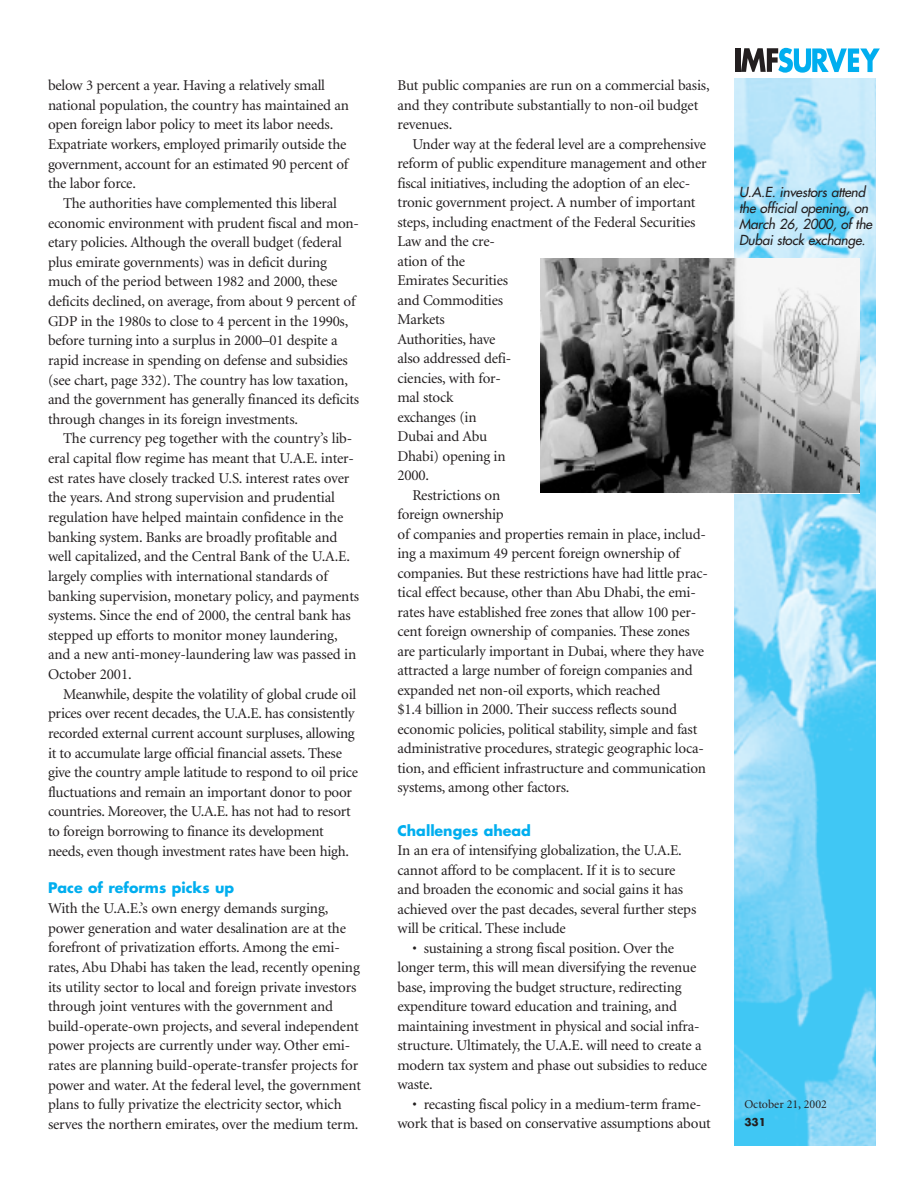
<style>
.page{position:relative;width:918px;height:1188px;background:#fff}
.page>*{position:absolute;margin:0;border:0;box-sizing:border-box;transform-origin:0 0}
.t1{font:15px/19.6px "Minion";letter-spacing:-.015em;color:#231f20}
.t2{font:700 14.25px "Futura";color:#00aeef}
.t3{font:italic 13.5px/15.8px "Futura";letter-spacing:-.01em;color:#231f20}
.t4{font:12px "Minion";color:#231f20}
.t5{font:700 10.5px "Futura";color:#231f20}
</style>
<div class="page">
<div style="left:735px;top:48px;width:5px;height:24px;background:#231f20"></div>
<svg style="left:741px;top:48px;width:139px;height:25px"></svg>
<img style="left:734px;top:79px;width:142px;height:1067px">
<img style="left:540px;top:259px;width:319px;height:234px">
<p class="t1" style="left:48px;top:77px;width:303px">below 3 percent a year. Having a relatively small national population, the country has maintained an open foreign labor policy to meet its labor needs.<br>Expatriate workers, employed primarily outside the government, account for an estimated 90 percent of the labor force.</p>
<p class="t1" style="left:48px;top:195px;width:313px;text-indent:15px">The authorities have complemented this liberal economic environment with prudent fiscal and mon&shy;etary policies. Although the overall budget (federal plus emirate governments) was in deficit during much of the period between 1982 and 2000, these deficits declined, on average, from about 9 percent of GDP in the 1980s to close to 4 percent in the 1990s, before turning into a surplus in 2000–01 despite a rapid increase in spending on defense and subsidies (see chart, page 332). The country has low taxation, and the government has generally financed its deficits through changes in its foreign investments.</p>
<p class="t1" style="left:48px;top:430px;width:313px;text-indent:15px">The currency peg together with the country’s lib&shy;eral capital flow regime has meant that U.A.E. inter&shy;est rates have closely tracked U.S. interest rates over the years. And strong supervision and prudential regulation have helped maintain confidence in the banking system. Banks are broadly profitable and well capitalized, and the Central Bank of the U.A.E. largely complies with international standards of banking supervision, monetary policy, and payments systems. Since the end of 2000, the central bank has stepped up efforts to monitor money laundering, and a new anti-money-laundering law was passed in October 2001.</p>
<p class="t1" style="left:48px;top:685px;width:312px;text-indent:15px">Meanwhile, despite the volatility of global crude oil prices over recent decades, the U.A.E. has consistently recorded external current account surpluses, allowing it to accumulate large official financial assets. These give the country ample latitude to respond to oil price fluctuations and remain an important donor to poor countries. Moreover, the U.A.E. has not had to resort to foreign borrowing to finance its development needs, even though investment rates have been high.</p>
<p class="t2" style="left:48px;top:882px;width:188px">Pace of reforms picks up</p>
<p class="t1" style="left:48px;top:900px;width:315px">With the U.A.E.’s own energy demands surging, power generation and water desalination are at the forefront of privatization efforts. Among the emi&shy;rates, Abu Dhabi has taken the lead, recently opening its utility sector to local and foreign private investors through joint ventures with the government and build-operate-own projects, and several independent power projects are currently under way. Other emi&shy;rates are planning build-operate-transfer projects for power and water. At the federal level, the government plans to fully privatize the electricity sector, which serves the northern emirates, over the medium term.</p>
<p class="t1" style="left:398px;top:77px;width:314px">But public companies are run on a commercial basis, and they contribute substantially to non-oil budget revenues.</p>
<p class="t1" style="left:412px;top:135px;width:295px">Under way at the federal level are a comprehensive</p>
<p class="t1" style="left:398px;top:155px;width:311px">reform of public expenditure management and other</p>
<p class="t1" style="left:398px;top:174px;width:294px">fiscal initiatives, including the adoption of an elec-</p>
<p class="t1" style="left:398px;top:194px;width:300px">tronic government project. A number of important</p>
<p class="t1" style="left:398px;top:213px;width:300px">steps, including enactment of the Federal Securities</p>
<p class="t1" style="left:398px;top:233px;width:99px">Law and the cre-</p>
<p class="t1" style="left:398px;top:252px;width:69px">ation of the</p>
<p class="t1" style="left:398px;top:272px;width:112px">Emirates Securities</p>
<p class="t1" style="left:398px;top:291px;width:107px">and Commodities</p>
<p class="t1" style="left:398px;top:311px;width:49px">Markets</p>
<p class="t1" style="left:398px;top:330px;width:100px">Authorities, have</p>
<p class="t1" style="left:398px;top:350px;width:115px">also addressed defi-</p>
<p class="t1" style="left:398px;top:369px;width:105px">ciencies, with for-</p>
<p class="t1" style="left:398px;top:389px;width:57px">mal stock</p>
<p class="t1" style="left:398px;top:408px;width:81px">exchanges (in</p>
<p class="t1" style="left:398px;top:428px;width:91px">Dubai and Abu</p>
<p class="t1" style="left:398px;top:447px;width:110px">Dhabi) opening in</p>
<p class="t1" style="left:398px;top:467px;width:33px">2000.</p>
<p class="t1" style="left:412px;top:486px;width:89px">Restrictions on</p>
<p class="t1" style="left:398px;top:506px;width:108px">foreign ownership</p>
<p class="t1" style="left:398px;top:525px;width:310px">of companies and properties remain in place, includ-</p>
<p class="t1" style="left:398px;top:545px;width:284px">ing a maximum 49 percent foreign ownership of</p>
<p class="t1" style="left:398px;top:564px;width:312px">companies. But these restrictions have had little prac-</p>
<p class="t1" style="left:398px;top:584px;width:300px">tical effect because, other than Abu Dhabi, the emi-</p>
<p class="t1" style="left:398px;top:603px;width:300px">rates have established free zones that allow 100 per-</p>
<p class="t1" style="left:398px;top:623px;width:294px">cent foreign ownership of companies. These zones</p>
<p class="t1" style="left:398px;top:642px;width:308px">are particularly important in Dubai, where they have</p>
<p class="t1" style="left:398px;top:662px;width:297px">attracted a large number of foreign companies and</p>
<p class="t1" style="left:398px;top:681px;width:264px">expanded net non-oil exports, which reached</p>
<p class="t1" style="left:398px;top:701px;width:281px">$1.4 billion in 2000. Their success reflects sound</p>
<p class="t1" style="left:398px;top:720px;width:301px">economic policies, political stability, simple and fast</p>
<p class="t1" style="left:398px;top:740px;width:308px">administrative procedures, strategic geographic loca-</p>
<p class="t1" style="left:398px;top:759px;width:310px">tion, and efficient infrastructure and communication</p>
<p class="t1" style="left:398px;top:779px;width:173px">systems, among other factors.</p>
<p class="t2" style="left:398px;top:824px;width:135px">Challenges ahead</p>
<p class="t1" style="left:398px;top:842px;width:300px">In an era of intensifying globalization, the U.A.E. cannot afford to be complacent. If it is to secure and broaden the economic and social gains it has achieved over the past decades, several further steps will be critical. These include</p>
<p class="t1" style="left:398px;top:939px;width:311px;text-indent:15px">• sustaining a strong fiscal position. Over the longer term, this will mean diversifying the revenue base, improving the budget structure, redirecting expenditure toward education and training, and maintaining investment in physical and social infra&shy;structure. Ultimately, the U.A.E. will need to create a modern tax system and phase out subsidies to reduce waste.</p>
<p class="t1" style="left:398px;top:1095px;width:315px;text-align:center">• recasting fiscal policy in a medium-term frame&shy;work that is based on conservative assumptions about</p>
<p class="t3" style="left:739px;top:186px;width:135px">U.A.E. investors attend the official opening, on<br>March 26, 2000, of the<br>Dubai stock exchange.</p>
<p class="t4" style="left:744px;top:1099px;width:84px">October 21, 2002</p>
<p class="t5" style="left:744px;top:1117px;width:23px">331</p>
</div>
